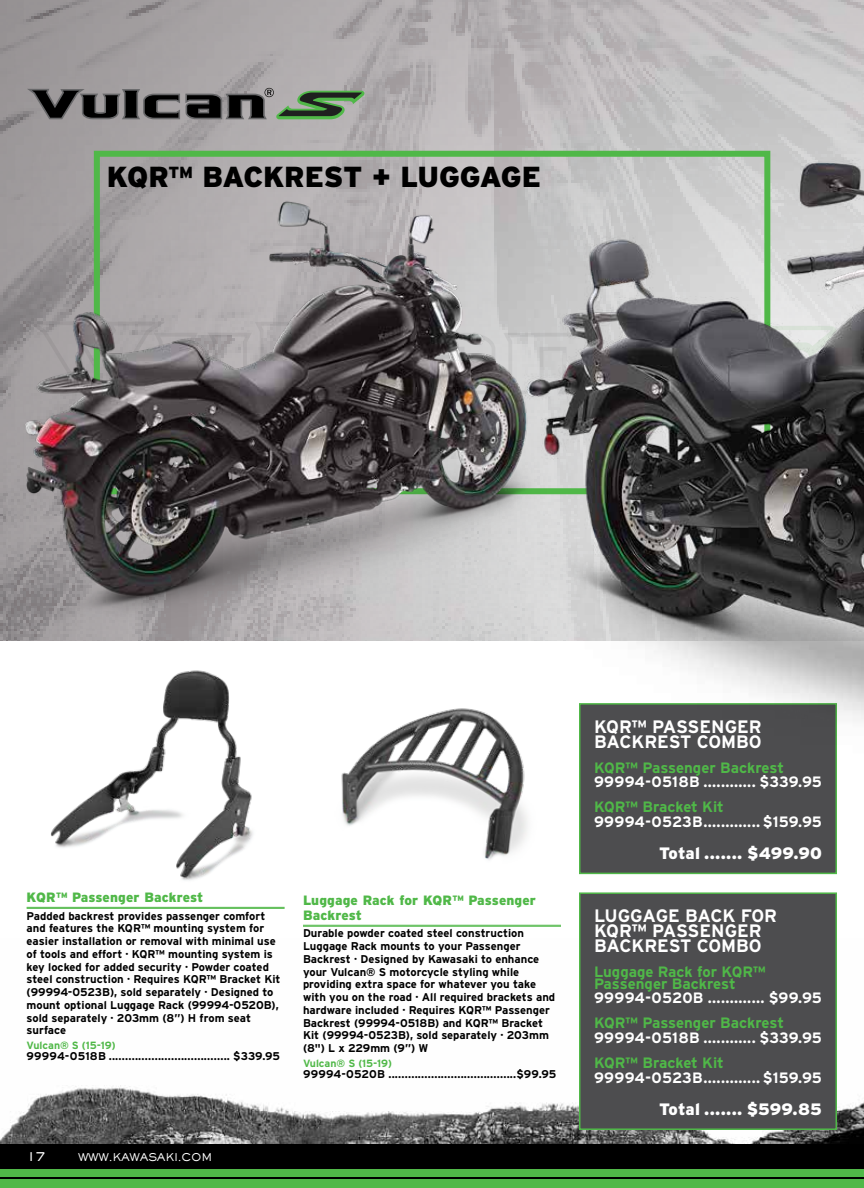
<style>
.page{position:relative;width:864px;height:1188px;background:#fff}
.page>*{position:absolute;margin:0;border:0;box-sizing:border-box;transform-origin:0 0}
.t1{font:900 28.95px "Interstate";letter-spacing:-.01em;color:#000}
.t2{font:700 18px/15px "Interstate";color:#fff}
.t3{font:900 16.5px "Interstate";letter-spacing:.01em;color:#fff}
.t4{font:700 15px "Interstate";letter-spacing:.02em;color:#fff}
.t5{font:700 15px/12px "Interstate";color:#50b848}
.t6{font:900 13.5px/15px "Interstate";letter-spacing:.01em;color:#50b848}
.t7{font:500 13.5px "AT Sackers Gothic";color:#fff}
.t8{font:700 11.25px/12.8px "Interstate";color:#000}
.t9{font:700 11.25px "Interstate";letter-spacing:.02em;color:#000}
.t10{font:700 10.5px "Interstate";color:#50b848}
.t11{font:500 10.5px "AT Sackers Gothic";letter-spacing:-.02em;color:#fff}
</style>
<div class="page">
<img style="left:0;top:0;width:864px;height:136px">
<img style="left:0;top:1085px;width:864px;height:59px">
<div style="left:580px;top:704px;width:256px;height:169px;background:#4d4d4f"></div>
<div style="left:579px;top:703px;width:258px;height:171px;border:2px solid #50b848"></div>
<div style="left:580px;top:893px;width:256px;height:236px;background:#4d4d4f"></div>
<div style="left:579px;top:892px;width:258px;height:238px;border:2px solid #50b848"></div>
<hr style="left:303px;top:925px;width:258px;height:1px;background:#50b848">
<hr style="left:303px;top:926px;width:258px;height:1px;background:#50b848">
<img style="left:341px;top:708px;width:187px;height:152px">
<img style="left:26px;top:670px;width:259px;height:239px">
<svg style="left:27px;top:88px;width:338px;height:31px"></svg>
<img style="left:472px;top:54px;width:392px;height:729px">
<img style="left:0;top:136px;width:577px;height:514px">
<div style="left:0;top:1144px;width:864px;height:44px;background:#000"></div>
<hr style="left:0;top:1173px;width:864px;height:4px;background:#50b848">
<div style="left:0;top:1179px;width:864px;height:9px;background:#50b848"></div>
<hr style="left:0;top:1169px;width:864px;height:2px;background:#50b848">
<h1 class="t1" style="left:107px;top:160px;width:436px">KQR™ BACKREST + LUGGAGE</h1>
<p class="t6" style="left:27px;top:889px;width:178px">KQR™ Passenger Backrest</p>
<p class="t8" style="left:27px;top:909px;width:256px">Padded backrest provides passenger comfort and features the KQR™ mounting system for easier installation or removal with minimal use of tools and effort · KQR™ mounting system is key locked for added security · Powder coated steel construction · Requires KQR™ Bracket Kit (99994-0523B), sold separately · Designed to mount optional Luggage Rack (99994-0520B), sold separately · 203mm (8”) H from seat surface</p>
<p class="t10" style="left:27px;top:1040px;width:91px">Vulcan® S (15-19)</p>
<p class="t9" style="left:27px;top:1050px;width:255px">99994-0518B ..................................... $339.95</p>
<p class="t6" style="left:303px;top:892px;width:235px">Luggage Rack for KQR™ Passenger<br>Backrest</p>
<p class="t8" style="left:303px;top:927px;width:254px">Durable powder coated steel construction Luggage Rack mounts to your Passenger Backrest · Designed by Kawasaki to enhance your Vulcan® S motorcycle styling while providing extra space for whatever you take with you on the road · All required brackets and hardware included · Requires KQR™ Passenger Backrest (99994-0518B) and KQR™ Bracket Kit (99994-0523B), sold separately · 203mm (8") L x 229mm (9”) W</p>
<p class="t10" style="left:303px;top:1058px;width:91px">Vulcan® S (15-19)</p>
<p class="t9" style="left:303px;top:1067px;width:255px">99994-0520B .......................................$99.95</p>
<p class="t7" style="left:27px;top:1147px;width:22px">17</p>
<p class="t11" style="left:78px;top:1150px;width:136px">WWW.KAWASAKI.COM</p>
<h2 class="t2" style="left:594px;top:719px;width:169px">KQR™ PASSENGER<br>BACKREST COMBO</h2>
<h3 class="t5" style="left:594px;top:761px;width:192px">KQR™ Passenger Backrest</h3>
<h3 class="t4" style="left:594px;top:773px;width:229px">99994-0518B ............ $339.95</h3>
<h3 class="t5" style="left:594px;top:801px;width:131px">KQR™ Bracket Kit</h3>
<h3 class="t4" style="left:594px;top:813px;width:229px">99994-0523B............. $159.95</h3>
<h3 class="t3" style="left:659px;top:844px;width:164px">Total ....... $499.90</h3>
<h2 class="t2" style="left:594px;top:908px;width:185px">LUGGAGE BACK FOR<br>KQR™ PASSENGER<br>BACKREST COMBO</h2>
<h3 class="t5" style="left:594px;top:966px;width:173px">Luggage Rack for KQR™<br>Passenger Backrest</h3>
<h3 class="t4" style="left:594px;top:990px;width:229px">99994-0520B ............. $99.95</h3>
<h3 class="t5" style="left:594px;top:1017px;width:192px">KQR™ Passenger Backrest</h3>
<h3 class="t4" style="left:594px;top:1029px;width:229px">99994-0518B ............ $339.95</h3>
<h3 class="t5" style="left:594px;top:1057px;width:131px">KQR™ Bracket Kit</h3>
<h3 class="t4" style="left:594px;top:1069px;width:229px">99994-0523B............. $159.95</h3>
<h3 class="t3" style="left:659px;top:1100px;width:164px">Total ....... $599.85</h3>
</div>
